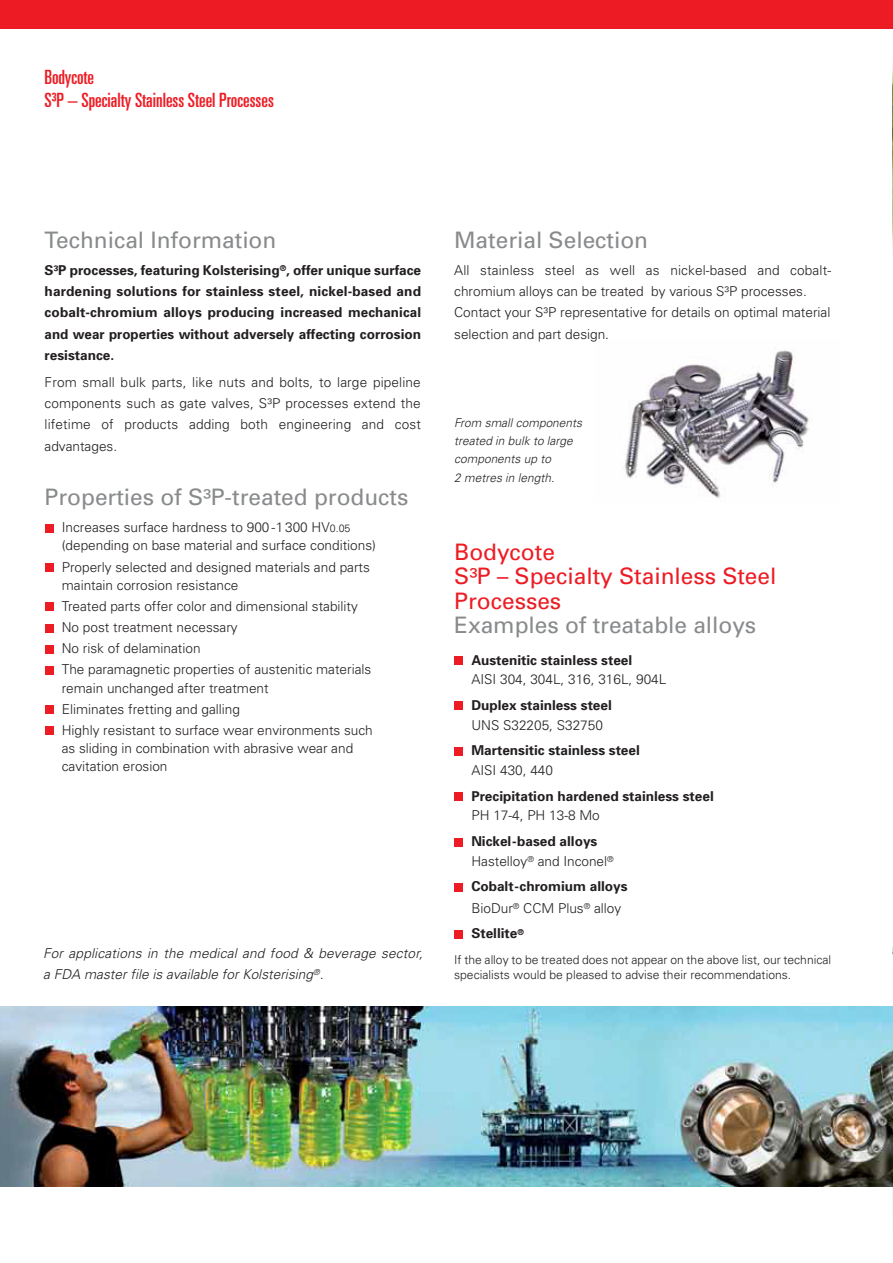
<style>
.page{position:relative;width:893px;height:1263px;background:#fff}
.page>*{position:absolute;margin:0;border:0;box-sizing:border-box;transform-origin:0 0}
.t1{font:22.65px "Univers";color:#888a8c}
.t2{font:22.65px/24.2px "Univers";color:#ed1c24}
.t3{font:ultra-condensed 19.65px/22.6px "Univers LT Std";color:#ed1c24}
.t4{font:300 13.65px/21.1px "Univers";color:#231f20}
.t5{font:700 13.65px/21.1px "Univers";color:#231f20;text-align:justify}
.t6{font:italic 300 13.65px/21.1px "Univers";color:#231f20}
.t7{font:300 12.15px/15.1px "Univers";color:#231f20}
.t8{font:italic 300 12.15px/18.1px "Univers CE";color:#231f20}
.s1{font-size:10.65px}
.s2{font-weight:700}
.s3{font-weight:300}
</style>
<div class="page">
<img style="left:625px;top:350px;width:184px;height:148px">
<img style="left:892px;top:945px;width:1px;height:280px">
<img style="left:892px;top:28px;width:1px;height:220px">
<div style="left:45px;top:524px;width:8px;height:8px;background:#ed1c24"></div>
<div style="left:45px;top:563px;width:8px;height:9px;background:#ed1c24"></div>
<div style="left:45px;top:603px;width:8px;height:8px;background:#ed1c24"></div>
<div style="left:45px;top:624px;width:8px;height:8px;background:#ed1c24"></div>
<div style="left:45px;top:645px;width:8px;height:8px;background:#ed1c24"></div>
<div style="left:45px;top:666px;width:8px;height:8px;background:#ed1c24"></div>
<div style="left:45px;top:706px;width:8px;height:8px;background:#ed1c24"></div>
<div style="left:45px;top:727px;width:8px;height:8px;background:#ed1c24"></div>
<div style="left:0;top:0;width:893px;height:28px;background:#ed1c24"></div>
<img style="left:0;top:1006px;width:892px;height:180px">
<div style="left:454px;top:656px;width:9px;height:8px;background:#ed1c24"></div>
<div style="left:454px;top:702px;width:9px;height:8px;background:#ed1c24"></div>
<div style="left:454px;top:793px;width:9px;height:8px;background:#ed1c24"></div>
<div style="left:454px;top:883px;width:9px;height:8px;background:#ed1c24"></div>
<div style="left:454px;top:930px;width:9px;height:8px;background:#ed1c24"></div>
<div style="left:454px;top:747px;width:9px;height:8px;background:#ed1c24"></div>
<div style="left:454px;top:838px;width:9px;height:8px;background:#ed1c24"></div>
<h2 class="t3" style="left:45px;top:67px;width:231px">Bodycote<br>S³P – Specialty Stainless Steel Processes</h2>
<h1 class="t1" style="left:45px;top:231px;width:233px">Technical Information</h1>
<p class="t5" style="left:45px;top:261px;width:378px">S³P processes, featuring Kolsterising<sup>®</sup>, offer unique surface hardening solutions for stainless steel, nickel-based and cobalt-chromium alloys producing increased mechanical and wear properties without adversely affecting corrosion resistance.</p>
<p class="t4" style="left:45px;top:373px;width:378px;text-align:justify">From small bulk parts, like nuts and bolts, to large pipeline components such as gate valves, S³P processes extend the lifetime of products adding both engineering and cost advantages.</p>
<h1 class="t1" style="left:45px;top:489px;width:365px">Properties of S³P-treated products</h1>
<p class="t4" style="left:62px;top:519px;width:316px;line-height:18.1px">Increases surface hardness to 900 -1 300 HV<span class="s1">0.05 </span>(depending on base material and surface conditions)</p>
<p class="t4" style="left:62px;top:559px;width:310px;line-height:18.1px">Properly selected and designed materials and parts maintain corrosion resistance</p>
<p class="t4" style="left:62px;top:597px;width:311px">Treated parts offer color and dimensional stability No post treatment necessary<br>No risk of delamination<br>The paramagnetic properties of austenitic materials</p>
<p class="t4" style="left:62px;top:678px;width:313px">remain unchanged after treatment<br>Eliminates fretting and galling<br>Highly resistant to surface wear environments such</p>
<p class="t4" style="left:62px;top:740px;width:293px;line-height:18.1px">as sliding in combination with abrasive wear and cavitation erosion</p>
<p class="t6" style="left:43px;top:944px;width:384px">For applications in the medical and food &amp; beverage sector, a FDA master file is available for Kolsterising<sup>®</sup>.</p>
<h1 class="t1" style="left:454px;top:231px;width:195px">Material Selection</h1>
<p class="t4" style="left:454px;top:261px;width:378px">All stainless steel as well as nickel-based and cobalt&shy;chromium alloys can be treated by various S³P processes.<br>Contact your S³P representative for details on optimal material selection and part design.</p>
<p class="t8" style="left:454px;top:415px;width:132px">From small components treated in bulk to large components up to<br>2 metres in length.</p>
<h1 class="t2" style="left:454px;top:542px;width:324px">Bodycote<br>S³P – Specialty Stainless Steel<br>Processes</h1>
<h1 class="t1" style="left:454px;top:616px;width:304px">Examples of treatable alloys</h1>
<p class="t5" style="left:471px;top:650px;width:162px">Austenitic stainless steel</p>
<p class="t4" style="left:471px;top:670px;width:196px">AISI 304, 304L, 316, 316L, 904L</p>
<p class="t5" style="left:471px;top:696px;width:142px">Duplex stainless steel</p>
<p class="t4" style="left:471px;top:715px;width:133px">UNS S32205, S32750</p>
<p class="t5" style="left:471px;top:741px;width:170px">Martensitic stainless steel</p>
<p class="t4" style="left:471px;top:761px;width:83px">AISI 430, 440</p>
<p class="t5" style="left:471px;top:786px;width:244px">Precipitation hardened stainless steel</p>
<p class="t4" style="left:471px;top:806px;width:130px">PH 17-4, PH 13-8 Mo</p>
<p class="t4" style="left:471px;top:833px;width:144px;line-height:19.6px"><span class="s2">Nickel-based alloys<br></span>Hastelloy<sup>®</sup> and Inconel<sup>®</sup></p>
<p class="t5" style="left:471px;top:877px;width:158px">Cobalt-chromium alloys<br><span class="s3">BioDur</span><sup>®</sup> <span class="s3">CCM Plus</span><sup>®</sup> <span class="s3">alloy</span></p>
<p class="t5" style="left:471px;top:924px;width:54px">Stellite<sup>®</sup></p>
<p class="t7" style="left:454px;top:953px;width:378px">If the alloy to be treated does not appear on the above list, our technical specialists would be pleased to advise their recommendations.</p>
</div>
